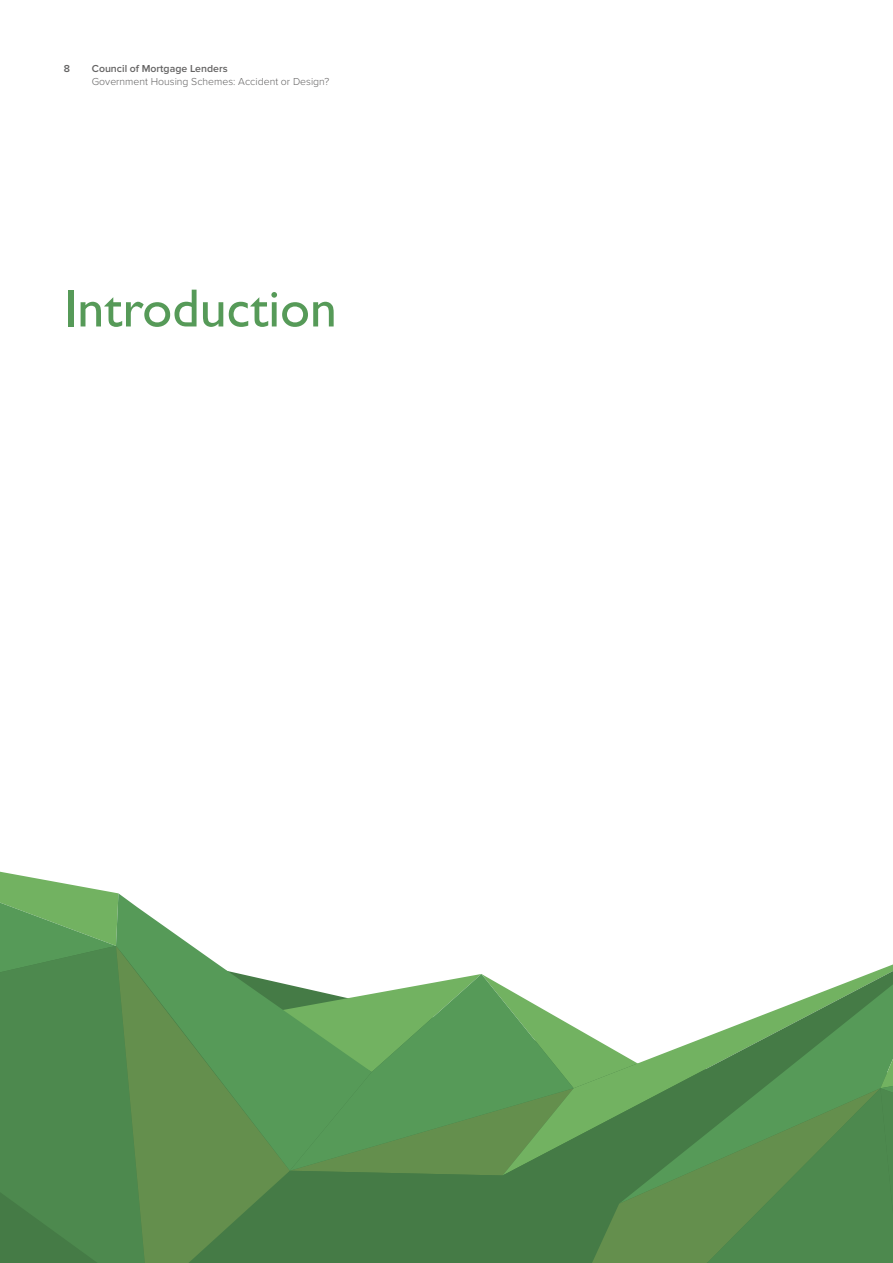
<style>
.page{position:relative;width:893px;height:1263px;background:#fff}
.page>*{position:absolute;margin:0;border:0;box-sizing:border-box;transform-origin:0 0}
.t1{font:54px "Gill Sans";color:#569a58}
.t2{font:300 10.5px "Proxima Nova";color:#646363}
.t3{font:600 10.5px "Proxima Nova";color:#646363}
</style>
<div class="page">
<svg style="left:0;top:871px;width:893px;height:392px"></svg>
<p class="t3" style="left:64px;top:63px;width:8px">8</p>
<p class="t3" style="left:92px;top:63px;width:137px">Council of Mortgage Lenders</p>
<p class="t2" style="left:92px;top:75px;width:239px">Government Housing Schemes: Accident or Design?</p>
<h1 class="t1" style="left:64px;top:276px;width:275px">Introduction</h1>
</div>
